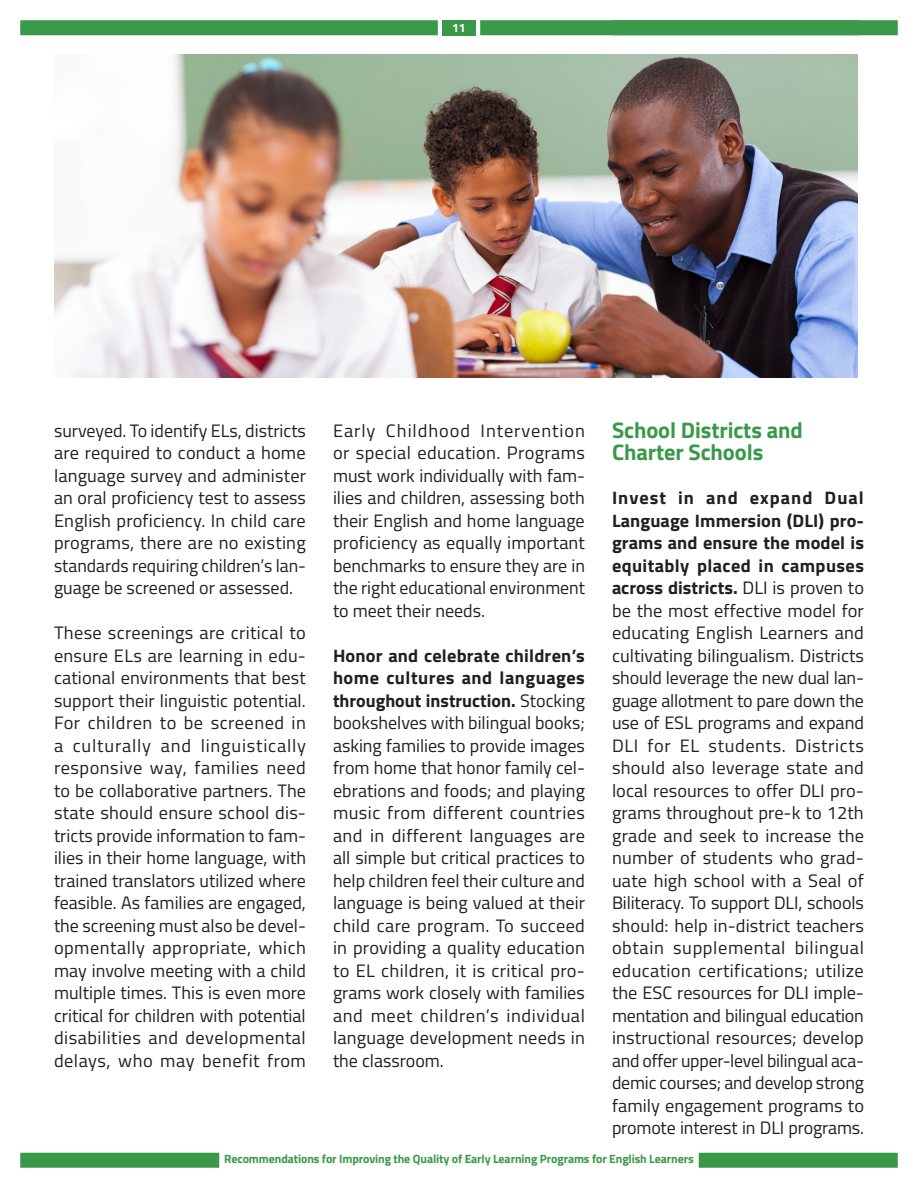
<style>
.page{position:relative;width:918px;height:1188px;background:#fff}
.page>*{position:absolute;margin:0;border:0;box-sizing:border-box;transform-origin:0 0}
.t1{font:700 22.5px/22.5px "Titillium Web";letter-spacing:-.005em;color:#3a9948}
.Normal_Text{font:18px/22.5px "Titillium Web";color:#202020;text-align:justify}
.t2{font:700 12px "Titillium Web";letter-spacing:-.01em;color:#3a9948}
.t3{font:700 12px "Titillium Web";color:#fff}
.s1{font-weight:700}
</style>
<div class="page">
<div style="left:442px;top:20px;width:34px;height:15px;background:#3a9948"></div>
<div style="left:480px;top:20px;width:418px;height:15px;background:#3a9948"></div>
<div style="left:20px;top:20px;width:418px;height:15px;background:#3a9948"></div>
<div style="left:699px;top:1153px;width:199px;height:15px;background:#3a9948"></div>
<div style="left:20px;top:1153px;width:199px;height:15px;background:#3a9948"></div>
<img style="left:54px;top:54px;width:804px;height:324px">
<p class="t3" style="left:452px;top:19px;width:15px">11</p>
<p class="Normal_Text" style="left:54px;top:418px;width:254px">surveyed. To identify ELs, districts are required to conduct a home language survey and administer an oral proficiency test to assess English proficiency. In child care programs, there are no existing standards requiring children’s lan&shy;guage be screened or assessed.</p>
<p class="Normal_Text" style="left:54px;top:621px;width:254px">These screenings are critical to ensure ELs are learning in edu&shy;cational environments that best support their linguistic potential.<br>For children to be screened in a culturally and linguistically responsive way, families need to be collaborative partners. The state should ensure school dis&shy;tricts provide information to fam&shy;ilies in their home language, with trained translators utilized where feasible. As families are engaged, the screening must also be devel&shy;opmentally appropriate, which may involve meeting with a child multiple times. This is even more critical for children with potential disabilities and developmental delays, who may benefit from</p>
<p class="Normal_Text" style="left:333px;top:418px;width:254px">Early Childhood Intervention or special education. Programs must work individually with fam&shy;ilies and children, assessing both their English and home language proficiency as equally important benchmarks to ensure they are in the right educational environment to meet their needs.</p>
<p class="Normal_Text" style="left:333px;top:643px;width:254px"><span class="s1">Honor and celebrate children’s home cultures and languages throughout instruction.</span> Stocking bookshelves with bilingual books; asking families to provide images from home that honor family cel&shy;ebrations and foods; and playing music from different countries and in different languages are all simple but critical practices to help children feel their culture and language is being valued at their child care program. To succeed in providing a quality education to EL children, it is critical pro&shy;grams work closely with families and meet children’s individual language development needs in the classroom.</p>
<h3 class="t1" style="left:612px;top:418px;width:192px">School Districts and<br>Charter Schools</h3>
<p class="Normal_Text" style="left:612px;top:486px;width:254px"><span class="s1">Invest in and expand Dual Language Immersion (DLI) pro&shy;grams and ensure the model is equitably placed in campuses across districts.</span> DLI is proven to be the most effective model for educating English Learners and cultivating bilingualism. Districts should leverage the new dual lan&shy;guage allotment to pare down the use of ESL programs and expand DLI for EL students. Districts should also leverage state and local resources to offer DLI pro&shy;grams throughout pre-k to 12th grade and seek to increase the number of students who grad&shy;uate high school with a Seal of Biliteracy. To support DLI, schools should: help in-district teachers obtain supplemental bilingual education certifications; utilize the ESC resources for DLI imple&shy;mentation and bilingual education instructional resources; develop and offer upper-level bilingual aca&shy;demic courses; and develop strong family engagement programs to promote interest in DLI programs.</p>
<p class="t2" style="left:224px;top:1150px;width:471px">Recommendations for Improving the Quality of Early Learning Programs for English Learners</p>
</div>
